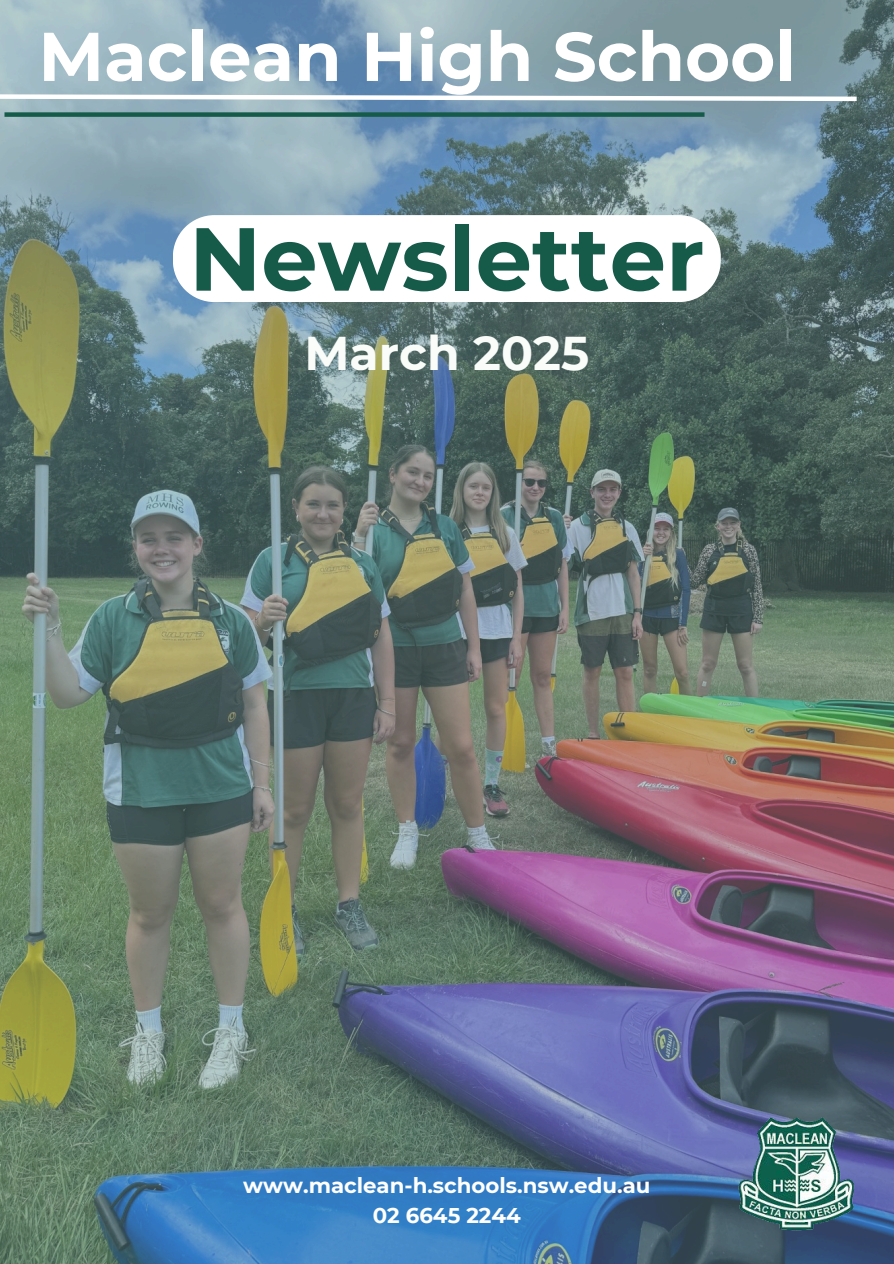
<style>
.page{position:relative;width:894px;height:1264px;background:#fff}
.page>*{position:absolute;margin:0;border:0;box-sizing:border-box;transform-origin:0 0}
.t1{font:700 89.25px "Montserrat";color:#165b49}
.t2{font:700 68.85px "Montserrat";color:#fff}
.t3{font:700 47.25px "Montserrat";color:#fafcf9}
.t4{font:700 21.3px "Montserrat";color:#fff}
</style>
<div class="page">
<img style="left:0;top:0;width:893px;height:1263px">
<svg style="left:0;top:92px;width:860px;height:11px"></svg>
<div style="left:4px;top:112px;width:700px;height:5px;background:#165b49"></div>
<svg style="left:173px;top:215px;width:547px;height:87px"></svg>
<img style="left:735px;top:1113px;width:121px;height:121px">
<p class="t2" style="left:38px;top:14px;width:758px">Maclean High School</p>
<p class="t1" style="left:189px;top:204px;width:516px">Newsletter</p>
<h1 class="t3" style="left:304px;top:325px;width:286px">March 2025</h1>
<p class="t4" style="left:243px;top:1172px;width:408px">www.maclean-h.schools.nsw.edu.au</p>
<h2 class="t4" style="left:373px;top:1201px;width:149px">02 6645 2244</h2>
</div>
